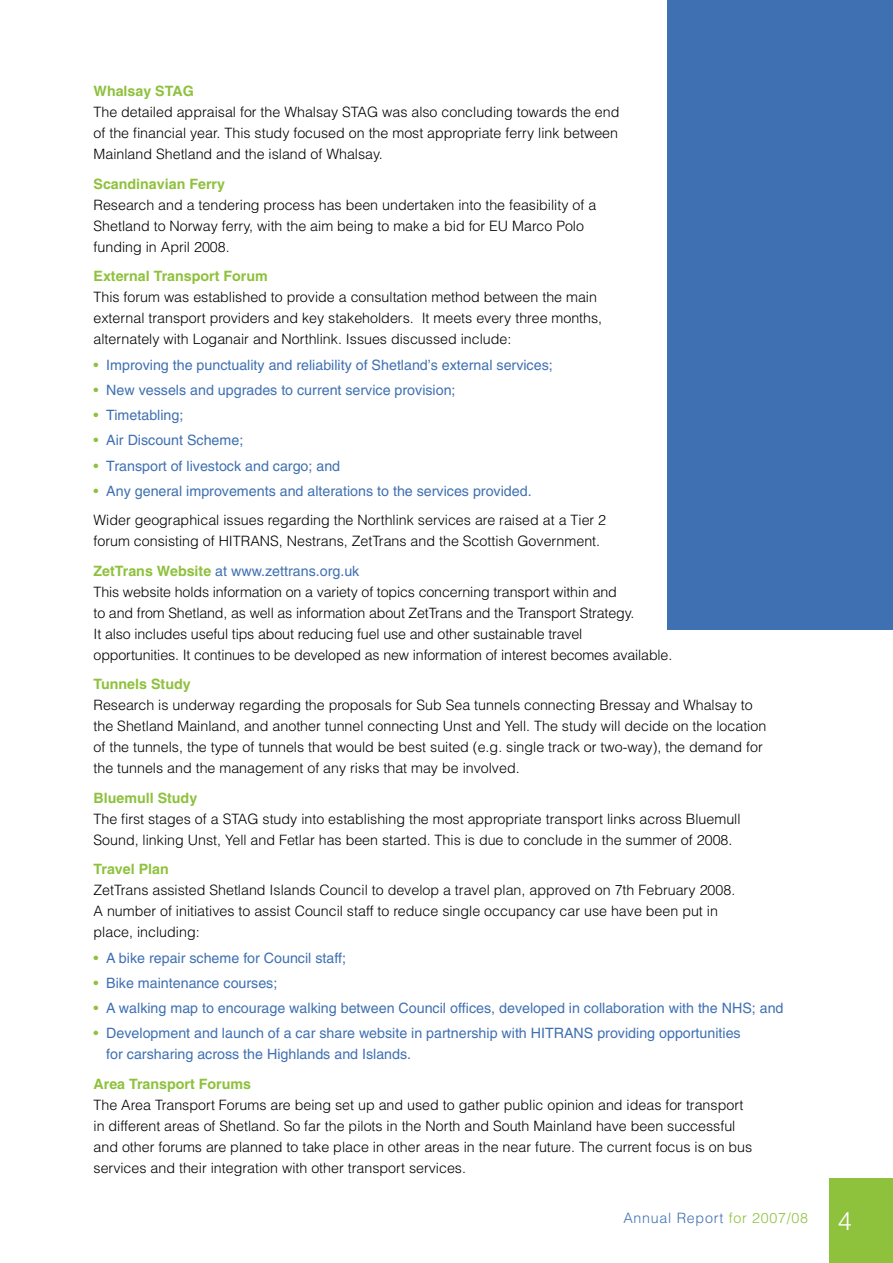
<style>
.page{position:relative;width:893px;height:1263px;background:#fff}
.page>*{position:absolute;margin:0;border:0;box-sizing:border-box;transform-origin:0 0}
.t1{font:300 14.25px/21px "Helvetica";color:#000}
.t2{font:14.25px/21px "Helvetica";color:#3f70b1}
.t3{font:700 14.25px "Helvetica";color:#8ec13c}
.t4{font:300 14.25px "Helvetica";letter-spacing:.05em;color:#3f70b1}
.s1{color:#8ec13c}
.s2{font-weight:400;color:#8ec13c}
.s3{font-weight:400;color:#3f70b1}
.s4{font-weight:700;color:#8ec13c}
.s5{font-size:25.5px;color:#fff}
</style>
<div class="page">
<div style="left:829px;top:1178px;width:64px;height:85px;background:#8ec13c"></div>
<div style="left:668px;top:0;width:225px;height:630px;background:#3f70b1"></div>
<p class="t3" style="left:94px;top:83px;width:102px">Whalsay STAG</p>
<p class="t1" style="left:94px;top:101px;width:527px;text-align:justify">The detailed appraisal for the Whalsay STAG was also concluding towards the end of the financial year. This study focused on the most appropriate ferry link between Mainland Shetland and the island of Whalsay.</p>
<p class="t3" style="left:94px;top:175px;width:133px">Scandinavian Ferry</p>
<p class="t1" style="left:94px;top:194px;width:504px">Research and a tendering process has been undertaken into the feasibility of a<br>Shetland to Norway ferry, with the aim being to make a bid for EU Marco Polo funding in April 2008.</p>
<p class="t3" style="left:94px;top:268px;width:176px">External Transport Forum</p>
<p class="t1" style="left:94px;top:286px;width:510px">This forum was established to provide a consultation method between the main external transport providers and key stakeholders. It meets every three months, alternately with Loganair and Northlink. Issues discussed include:</p>
<p class="t2" style="left:94px;top:354px;width:461px"><span class="s1">•</span> Improving the punctuality and reliability of Shetland’s external services;</p>
<p class="t2" style="left:94px;top:379px;width:364px"><span class="s1">•</span> New vessels and upgrades to current service provision;</p>
<p class="t2" style="left:94px;top:405px;width:91px"><span class="s1">•</span> Timetabling;</p>
<p class="t2" style="left:94px;top:430px;width:151px"><span class="s1">•</span> Air Discount Scheme;</p>
<p class="t2" style="left:94px;top:455px;width:248px"><span class="s1">•</span> Transport of livestock and cargo; and</p>
<p class="t1" style="left:94px;top:476px;width:514px;line-height:29.5px"><span class="s2">•</span> <span class="s3">Any general improvements and alterations to the services provided.<br></span>Wider geographical issues regarding the Northlink services are raised at a Tier 2</p>
<p class="t1" style="left:94px;top:526px;width:508px;line-height:29.5px">forum consisting of HITRANS, Nestrans, ZetTrans and the Scottish Government.<br><span class="s4">ZetTrans Website</span> <span class="s3">at www.zettrans.org.uk</span></p>
<p class="t1" style="left:94px;top:581px;width:580px">This website holds information on a variety of topics concerning transport within and<br>to and from Shetland, as well as information about ZetTrans and the Transport Strategy.<br>It also includes useful tips about reducing fuel use and other sustainable travel<br>opportunities. It continues to be developed as new information of interest becomes available.</p>
<p class="t3" style="left:94px;top:676px;width:99px">Tunnels Study</p>
<p class="t1" style="left:94px;top:694px;width:674px">Research is underway regarding the proposals for Sub Sea tunnels connecting Bressay and Whalsay to the Shetland Mainland, and another tunnel connecting Unst and Yell. The study will decide on the location of the tunnels, the type of tunnels that would be best suited (e.g. single track or two-way), the demand for the tunnels and the management of any risks that may be involved.</p>
<p class="t3" style="left:94px;top:789px;width:105px">Bluemull Study</p>
<p class="t1" style="left:94px;top:808px;width:649px">The first stages of a STAG study into establishing the most appropriate transport links across Bluemull<br>Sound, linking Unst, Yell and Fetlar has been started. This is due to conclude in the summer of 2008.</p>
<p class="t3" style="left:94px;top:861px;width:77px">Travel Plan</p>
<p class="t1" style="left:94px;top:879px;width:643px">ZetTrans assisted Shetland Islands Council to develop a travel plan, approved on 7th February 2008.<br>A number of initiatives to assist Council staff to reduce single occupancy car use have been put in place, including:</p>
<p class="t2" style="left:94px;top:947px;width:254px"><span class="s1">•</span> A bike repair scheme for Council staff;</p>
<p class="t2" style="left:94px;top:972px;width:185px"><span class="s1">•</span> Bike maintenance courses;</p>
<p class="t2" style="left:94px;top:998px;width:691px"><span class="s1">•</span> A walking map to encourage walking between Council offices, developed in collaboration with the NHS; and</p>
<p class="t2" style="left:106px;top:1023px;width:636px;text-indent:-13px"><span class="s1">•</span> Development and launch of a car share website in partnership with HITRANS providing opportunities for carsharing across the Highlands and Islands.</p>
<p class="t3" style="left:94px;top:1075px;width:159px">Area Transport Forums</p>
<p class="t1" style="left:94px;top:1094px;width:660px">The Area Transport Forums are being set up and used to gather public opinion and ideas for transport in different areas of Shetland. So far the pilots in the North and South Mainland have been successful and other forums are planned to take place in other areas in the near future. The current focus is on bus services and their integration with other transport services.</p>
<p class="t4" style="left:623px;top:1209px;width:230px">Annual Report <span class="s1">for 2007/08</span> <span class="s5">4</span></p>
</div>
